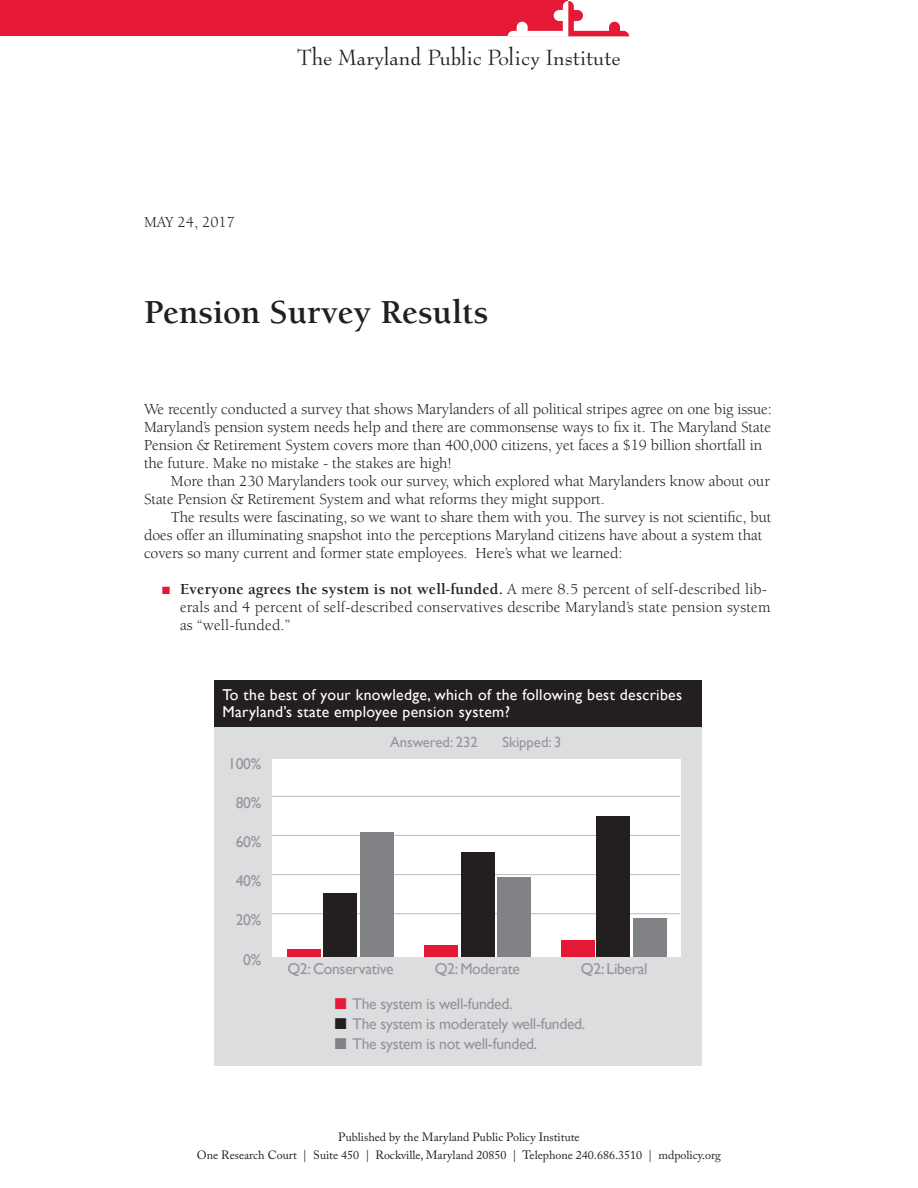
<style>
.page{position:relative;width:918px;height:1188px;background:#fff}
.page>*{position:absolute;margin:0;border:0;box-sizing:border-box;transform-origin:0 0}
.t1{font:700 34.5px "Berkeley";color:#231f20}
.t2{font:24px "Bernhard Modern Std";color:#231f20}
.t3{font:15.75px/18px "Berkeley";letter-spacing:-.005em;color:#231f20}
.t4{font:15.75px/17.2px "Gill Sans";letter-spacing:.02em;color:#fff}
.t5{font:15.6px "Gill Sans";letter-spacing:-.02em;color:#939598}
.t6{font:14.7px "Gill Sans";color:#939598}
.t7{font:12px/18px "Adobe Caslon Pro";color:#231f20;text-align:center}
.s1{color:#e51836}
.s2{font-weight:700}
.s3{color:#231f20}
.s4{color:#808285}
</style>
<div class="page">
<div style="left:0;top:0;width:568px;height:36px;background:#e51836"></div>
<svg style="left:508px;top:1px;width:121px;height:36px"></svg>
<div style="left:214px;top:700px;width:488px;height:366px;background:#dcdddf"></div>
<div style="left:272px;top:759px;width:408px;height:198px;background:#fff"></div>
<hr style="left:272px;top:913px;width:408px;height:1px;background:#bcbdc0">
<hr style="left:272px;top:874px;width:408px;height:1px;background:#bcbdc0">
<hr style="left:272px;top:835px;width:408px;height:1px;background:#bcbdc0">
<hr style="left:272px;top:796px;width:408px;height:1px;background:#bcbdc0">
<div style="left:214px;top:680px;width:488px;height:47px;background:#231f20"></div>
<div style="left:287px;top:949px;width:34px;height:8px;background:#e51836"></div>
<div style="left:323px;top:893px;width:34px;height:64px;background:#231f20"></div>
<div style="left:361px;top:832px;width:33px;height:125px;background:#808285"></div>
<div style="left:497px;top:877px;width:34px;height:80px;background:#808285"></div>
<div style="left:633px;top:918px;width:34px;height:39px;background:#808285"></div>
<div style="left:461px;top:852px;width:33px;height:105px;background:#231f20"></div>
<div style="left:597px;top:816px;width:33px;height:141px;background:#231f20"></div>
<div style="left:424px;top:945px;width:33px;height:12px;background:#e51836"></div>
<div style="left:561px;top:940px;width:33px;height:17px;background:#e51836"></div>
<p class="t3" style="left:144px;top:214px;width:92px">MAY 24, 2017</p>
<h2 class="t2" style="left:297px;top:44px;width:325px">The Maryland Public Policy Institute</h2>
<h1 class="t1" style="left:144px;top:294px;width:346px">Pension Survey Results</h1>
<p class="t3" style="left:144px;top:400px;width:630px">We recently conducted a survey that shows Marylanders of all political stripes agree on one big issue:<br>Maryland’s pension system needs help and there are commonsense ways to fix it. The Maryland State Pension &amp; Retirement System covers more than 400,000 citizens, yet faces a $19 billion shortfall in the future. Make no mistake - the stakes are high!</p>
<p class="t3" style="left:144px;top:472px;width:627px;text-indent:27px">More than 230 Marylanders took our survey, which explored what Marylanders know about our<br>State Pension &amp; Retirement System and what reforms they might support.</p>
<p class="t3" style="left:144px;top:508px;width:629px;text-indent:27px">The results were fascinating, so we want to share them with you. The survey is not scientific, but does offer an illuminating snapshot into the perceptions Maryland citizens have about a system that covers so many current and former state employees. Here’s what we learned:</p>
<p class="t3" style="left:180px;top:580px;width:592px;text-indent:-18px"><span class="s1">■</span> <span class="s2">Everyone agrees the system is not well-funded.</span> A mere 8.5 percent of self-described lib&shy;erals and 4 percent of self-described conservatives describe Maryland’s state pension system as “well-funded.”</p>
<p class="t4" style="left:222px;top:686px;width:461px">To the best of your knowledge, which of the following best describes<br>Maryland’s state employee pension system?</p>
<p class="t6" style="left:390px;top:734px;width:89px">Answered: 232</p>
<p class="t6" style="left:502px;top:734px;width:61px">Skipped: 3</p>
<p class="t5" style="left:228px;top:754px;width:35px">100%</p>
<p class="t5" style="left:236px;top:794px;width:27px">80%</p>
<p class="t5" style="left:236px;top:833px;width:27px">60%</p>
<p class="t5" style="left:236px;top:872px;width:27px">40%</p>
<p class="t5" style="left:236px;top:911px;width:27px">20%</p>
<p class="t5" style="left:243px;top:950px;width:20px">0%</p>
<p class="t5" style="left:287px;top:959px;width:108px">Q2: Conservative</p>
<p class="t5" style="left:435px;top:959px;width:87px">Q2: Moderate</p>
<p class="t5" style="left:581px;top:959px;width:68px">Q2: Liberal</p>
<p class="t5" style="left:335px;top:995px;width:179px"><span class="s1">■</span> The system is well-funded.</p>
<p class="t5" style="left:335px;top:1015px;width:252px"><span class="s3">■</span> The system is moderately well-funded.</p>
<p class="t5" style="left:335px;top:1034px;width:204px"><span class="s4">■</span> The system is not well-funded.</p>
<p class="t7" style="left:197px;top:1128px;width:526px">Published by the Maryland Public Policy Institute<br>One Research Court | Suite 450 | Rockville, Maryland 20850 | Telephone 240.686.3510 | mdpolicy.org</p>
</div>
